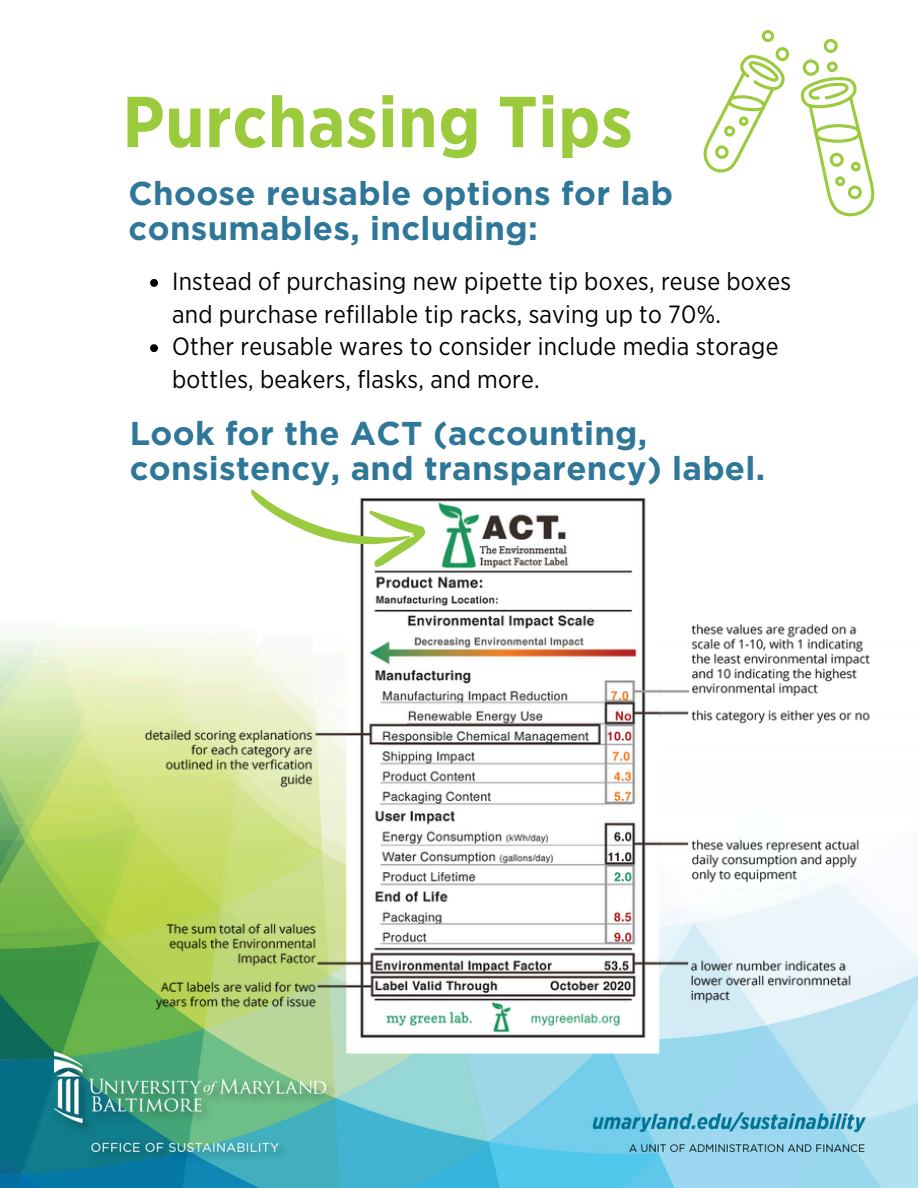
<style>
.page{position:relative;width:918px;height:1188px;background:#fff}
.page>*{position:absolute;margin:0;border:0;box-sizing:border-box;transform-origin:0 0}
.t1{font:700 72px "Gotham Narrow";letter-spacing:.01em;color:#9bcb3c}
.t2{font:700 33px/34.8px "Gotham";letter-spacing:.01em;color:#2f7798}
.t3{font:24.9px/32.7px "Gotham Narrow";letter-spacing:.01em;color:#000}
</style>
<div class="page">
<svg style="left:704px;top:30px;width:85px;height:143px"></svg>
<svg style="left:824px;top:39px;width:14px;height:14px"></svg>
<svg style="left:801px;top:59px;width:74px;height:157px"></svg>
<img style="left:0;top:636px;width:918px;height:552px">
<img style="left:138px;top:498px;width:758px;height:559px">
<svg style="left:250px;top:489px;width:182px;height:110px"></svg>
<svg style="left:150px;top:279px;width:8px;height:8px"></svg>
<svg style="left:150px;top:344px;width:8px;height:8px"></svg>
<p class="t1" style="left:122px;top:78px;width:512px">Purchasing Tips</p>
<h2 class="t2" style="left:129px;top:176px;width:546px">Choose reusable options for lab consumables, including:</h2>
<p class="t3" style="left:172px;top:265px;width:620px">Instead of purchasing new pipette tip boxes, reuse boxes and purchase refillable tip racks, saving up to 70%.</p>
<p class="t3" style="left:172px;top:330px;width:608px">Other reusable wares to consider include media storage bottles, beakers, flasks, and more.</p>
<p class="t2" style="left:130px;top:416px;width:637px">Look for the ACT (accounting, consistency, and transparency) label.</p>
</div>
